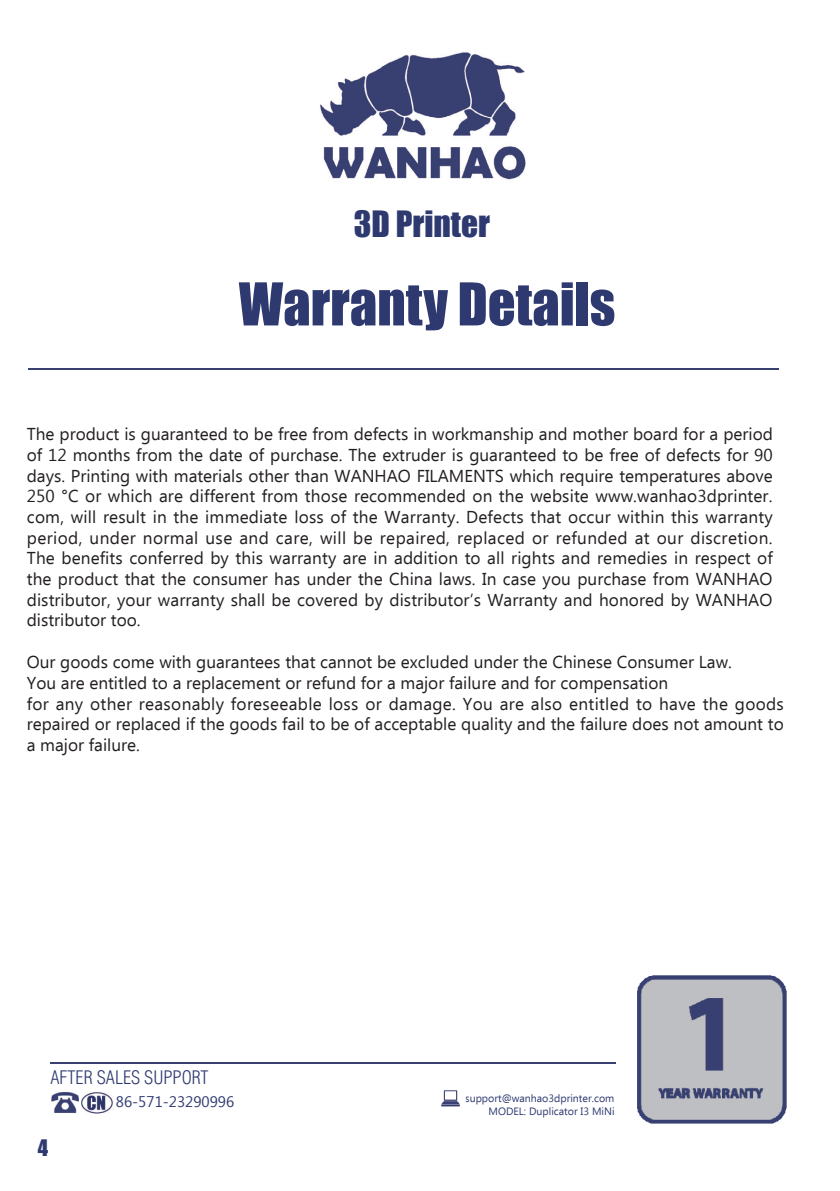
<style>
.page{position:relative;width:840px;height:1191px;background:#fff}
.page>*{position:absolute;margin:0;border:0;box-sizing:border-box;transform-origin:0 0}
.t1{font:54.6px "Impact";color:#2e3970}
.t2{font:33.4px "Impact";color:#2e3970}
.t3{font:20.8px "Impact";color:#2e3970}
.t4{font:300 condensed 18.2px "Helvetica";color:#2e3970}
.t5{font:17.2px/20.6px "Ebrima";color:#231f20;text-align:justify}
.t6{font:15.2px "Ebrima";color:#2e3970}
.t7{font:10.6px/13.2px "Ebrima";color:#2e3970;text-align:right}
</style>
<div class="page">
<hr style="left:28px;top:368px;width:750px;height:2px;background:#384071">
<hr style="left:50px;top:1062px;width:565px;height:1px;background:#384071">
<img style="left:51px;top:1092px;width:62px;height:21px">
<img style="left:320px;top:52px;width:205px;height:128px">
<img style="left:637px;top:975px;width:150px;height:149px">
<svg style="left:80px;top:1092px;width:1px;height:21px"></svg>
<img style="left:441px;top:1090px;width:19px;height:17px">
<h2 class="t2" style="left:353px;top:198px;width:138px">3D Printer</h2>
<h1 class="t1" style="left:239px;top:262px;width:378px">Warranty Details</h1>
<p class="t5" style="left:27px;top:425px;width:747px">The product is guaranteed to be free from defects in workmanship and mother board for a period of 12 months from the date of purchase. The extruder is guaranteed to be free of defects for 90 days. Printing with materials other than WANHAO FILAMENTS which require temperatures above 250 °C or which are different from those recommended on the website www.wanhao3dprinter. com, will result in the immediate loss of the Warranty. Defects that occur within this warranty period, under normal use and care, will be repaired, replaced or refunded at our discretion.<br>The benefits conferred by this warranty are in addition to all rights and remedies in respect of the product that the consumer has under the China laws. In case you purchase from WANHAO distributor, your warranty shall be covered by distributor’s Warranty and honored by WANHAO distributor too.</p>
<p class="t5" style="left:27px;top:653px;width:758px;text-align:left">Our goods come with guarantees that cannot be excluded under the Chinese Consumer Law.<br>You are entitled to a replacement or refund for a major failure and for compensation<br>for any other reasonably foreseeable loss or damage. You are also entitled to have the goods repaired or replaced if the goods fail to be of acceptable quality and the failure does not amount to a major failure.</p>
<p class="t4" style="left:50px;top:1066px;width:160px">AFTER SALES SUPPORT</p>
<p class="t6" style="left:116px;top:1090px;width:120px">86-571-23290996</p>
<p class="t7" style="left:465px;top:1092px;width:151px">support@wanhao3dprinter.com<br>MODEL: Duplicator I3 MiNi</p>
<p class="t3" style="left:38px;top:1131px;width:12px">4</p>
</div>
